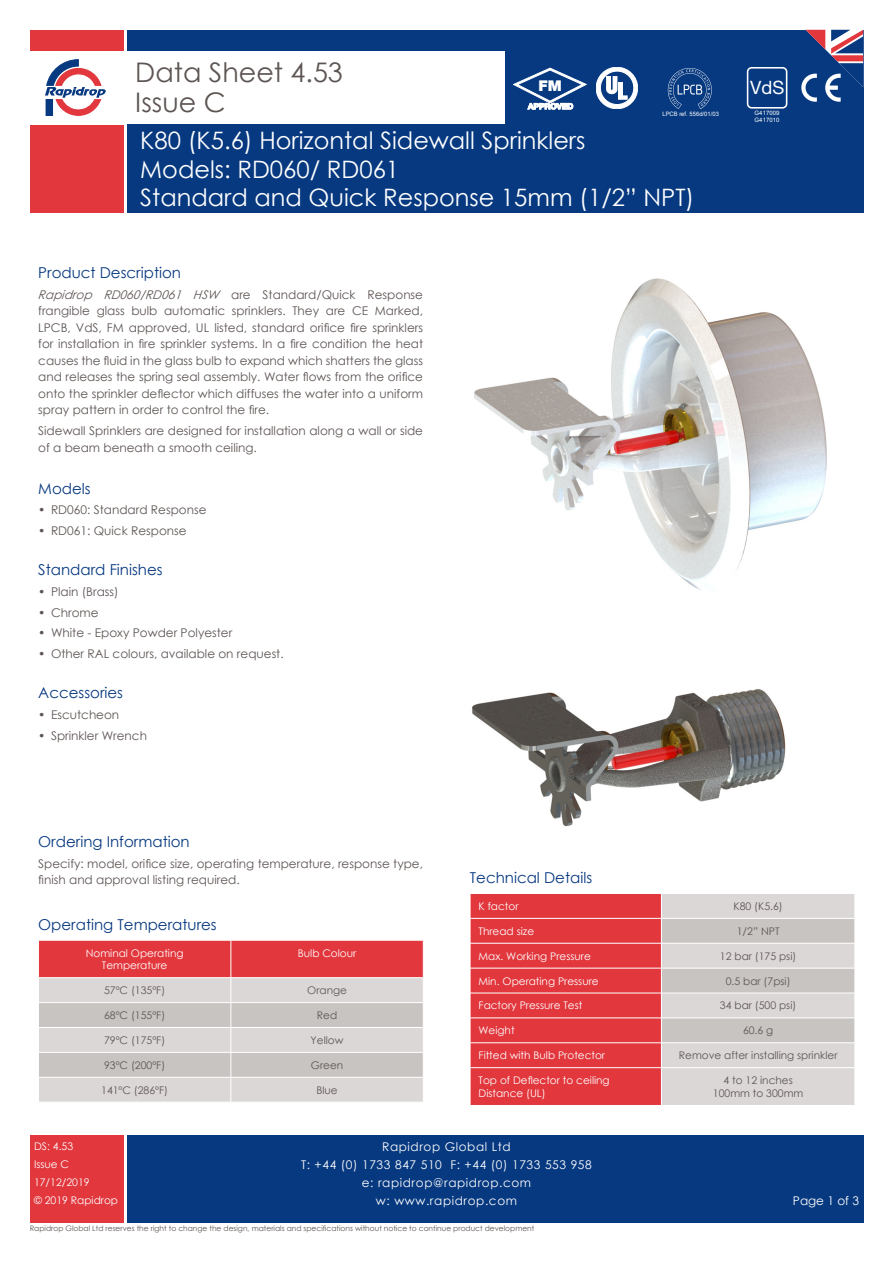
<style>
.page{position:relative;width:893px;height:1263px;background:#fff}
.page>*{position:absolute;margin:0;border:0;box-sizing:border-box;transform-origin:0 0}
.t1{font:27px/30px "Century Gothic";color:#5d5553}
.t2{font:24px/28.8px "Century Gothic";color:#fff}
.t3{font:18.45px "Helvetica Neue";color:#fff}
.RD_DS_Subhead{font:15px "Century Gothic";color:#073980}
.t4{font:900 14.85px "Helvetica Neue";color:#fff}
.RD_DS_Body{font:12px/16.5px "Century Gothic";color:#5d5553}
.t5{font:12px/18px "Century Gothic";letter-spacing:.05em;color:#fff;text-align:center}
.Table_Titles{font:10.5px/18px "Century Gothic";color:#fff}
.Table_Content{font:10.5px "Century Gothic";color:#5d5553}
.t6{font:7.5px "Century Gothic";color:#5d5553}
.t7{font:6px "Arial";letter-spacing:.01em;color:#fff;scale:.96 1}
.t8{font:6px/7.2px "Arial";letter-spacing:.01em;color:#fff}
.s1{font-style:italic}
</style>
<div class="page">
<div style="left:30px;top:30px;width:93px;height:183px;background:#e1373d"></div>
<div style="left:30px;top:52px;width:93px;height:73px;background:#fff"></div>
<div style="left:30px;top:1135px;width:93px;height:88px;background:#e1373d"></div>
<div style="left:127px;top:1135px;width:736px;height:88px;background:#073980"></div>
<div style="left:127px;top:30px;width:736px;height:183px;background:#073980"></div>
<svg style="left:45px;top:59px;width:61px;height:57px"></svg>
<svg style="left:596px;top:67px;width:42px;height:42px"></svg>
<div style="left:127px;top:52px;width:378px;height:72px;background:#fff"></div>
<svg style="left:513px;top:68px;width:73px;height:41px"></svg>
<svg style="left:801px;top:30px;width:62px;height:72px"></svg>
<svg style="left:668px;top:68px;width:44px;height:41px"></svg>
<div style="left:747px;top:67px;width:40px;height:42px;border:2px solid #fff;border-radius:4px"></div>
<svg style="left:470px;top:894px;width:385px;height:211px;background:#dc888a"></svg>
<hr style="left:662px;top:1067px;width:193px;height:1px;background:#fff">
<hr style="left:661px;top:1068px;width:1px;height:37px;background:#fff">
<svg style="left:38px;top:940px;width:386px;height:162px;background:#d8afaf"></svg>
<img style="left:472px;top:689px;width:314px;height:138px">
<img style="left:474px;top:278px;width:353px;height:312px">
<h1 class="t1" style="left:135px;top:56px;width:209px">Data Sheet 4.53<br>Issue C</h1>
<p class="t4" style="left:538px;top:76px;width:25px">FM</p>
<p class="t7" style="left:662px;top:110px;width:60px">LPCB ref. 556d/01/03</p>
<h2 class="t2" style="left:140px;top:125px;width:556px">K80 (K5.6) Horizontal Sidewall Sprinklers<br>Models: RD060/ RD061<br>Standard and Quick Response 15mm (1/2” NPT)</h2>
<p class="RD_DS_Subhead" style="left:38px;top:262px;width:144px">Product Description</p>
<p class="RD_DS_Body" style="left:38px;top:286px;width:386px;text-align:justify"><span class="s1">Rapidrop RD060/RD061 HSW</span> are Standard/Quick Response frangible glass bulb automatic sprinklers. They are CE Marked, LPCB, VdS, FM approved, UL listed, standard orifice fire sprinklers for installation in fire sprinkler systems. In a fire condition the heat causes the fluid in the glass bulb to expand which shatters the glass and releases the spring seal assembly. Water flows from the orifice onto the sprinkler deflector which diffuses the water into a uniform spray pattern in order to control the fire.</p>
<p class="RD_DS_Body" style="left:38px;top:422px;width:386px">Sidewall Sprinklers are designed for installation along a wall or side of a beam beneath a smooth ceiling.</p>
<p class="RD_DS_Subhead" style="left:38px;top:478px;width:54px">Models</p>
<p class="RD_DS_Body" style="left:38px;top:501px;width:170px">• RD060: Standard Response</p>
<p class="RD_DS_Body" style="left:38px;top:522px;width:150px">• RD061: Quick Response</p>
<p class="RD_DS_Subhead" style="left:38px;top:559px;width:126px">Standard Finishes</p>
<p class="RD_DS_Body" style="left:38px;top:583px;width:82px">• Plain (Brass)</p>
<p class="RD_DS_Body" style="left:38px;top:604px;width:62px">• Chrome</p>
<p class="RD_DS_Body" style="left:38px;top:624px;width:196px">• White - Epoxy Powder Polyester</p>
<p class="RD_DS_Body" style="left:38px;top:645px;width:247px">• Other RAL colours, available on request.</p>
<p class="RD_DS_Subhead" style="left:38px;top:682px;width:86px">Accessories</p>
<p class="RD_DS_Body" style="left:38px;top:706px;width:83px">• Escutcheon</p>
<p class="RD_DS_Body" style="left:38px;top:727px;width:110px">• Sprinkler Wrench</p>
<h3 class="t3" style="left:750px;top:74px;width:36px">VdS</h3>
<p class="t8" style="left:755px;top:109px;width:27px">G417009<br>G417010</p>
<p class="RD_DS_Subhead" style="left:38px;top:831px;width:153px">Ordering Information</p>
<p class="RD_DS_Body" style="left:38px;top:855px;width:386px">Specify: model, orifice size, operating temperature, response type, finish and approval listing required.</p>
<p class="RD_DS_Subhead" style="left:38px;top:914px;width:180px">Operating Temperatures</p>
<p class="Table_Titles" style="left:86px;top:944px;width:99px">Nominal Operating</p>
<p class="Table_Titles" style="left:102px;top:956px;width:67px">Temperature</p>
<p class="Table_Titles" style="left:298px;top:944px;width:60px">Bulb Colour</p>
<p class="Table_Content" style="left:104px;top:983px;width:63px">57ºC (135ºF)</p>
<p class="Table_Content" style="left:307px;top:983px;width:41px">Orange</p>
<p class="Table_Content" style="left:104px;top:1008px;width:63px">68ºC (155ºF)</p>
<p class="Table_Content" style="left:317px;top:1008px;width:22px">Red</p>
<p class="Table_Content" style="left:104px;top:1033px;width:63px">79ºC (175ºF)</p>
<p class="Table_Content" style="left:311px;top:1033px;width:34px">Yellow</p>
<p class="Table_Content" style="left:104px;top:1057px;width:63px">93ºC (200ºF)</p>
<p class="Table_Content" style="left:311px;top:1057px;width:34px">Green</p>
<p class="Table_Content" style="left:101px;top:1082px;width:68px">141ºC (286ºF)</p>
<p class="Table_Content" style="left:316px;top:1082px;width:23px">Blue</p>
<p class="RD_DS_Subhead" style="left:470px;top:867px;width:124px">Technical Details</p>
<p class="Table_Titles" style="left:479px;top:897px;width:41px">K factor</p>
<p class="Table_Content" style="left:733px;top:899px;width:51px">K80 (K5.6)</p>
<p class="Table_Titles" style="left:479px;top:922px;width:57px">Thread size</p>
<p class="Table_Content" style="left:737px;top:923px;width:44px">1/2” NPT</p>
<p class="Table_Titles" style="left:479px;top:947px;width:114px">Max. Working Pressure</p>
<p class="Table_Content" style="left:720px;top:948px;width:78px">12 bar (175 psi)</p>
<p class="Table_Titles" style="left:479px;top:971px;width:122px">Min. Operating Pressure</p>
<p class="Table_Content" style="left:726px;top:973px;width:66px">0.5 bar (7psi)</p>
<p class="Table_Titles" style="left:479px;top:996px;width:105px">Factory Pressure Test</p>
<p class="Table_Content" style="left:720px;top:998px;width:78px">34 bar (500 psi)</p>
<p class="Table_Titles" style="left:479px;top:1021px;width:38px">Weight</p>
<p class="Table_Content" style="left:743px;top:1023px;width:32px">60.6 g</p>
<p class="Table_Titles" style="left:479px;top:1046px;width:128px">Fitted with Bulb Protector</p>
<p class="Table_Content" style="left:679px;top:1048px;width:160px">Remove after installing sprinkler</p>
<p class="Table_Titles" style="left:479px;top:1071px;width:133px">Top of Deflector to ceiling</p>
<p class="Table_Titles" style="left:479px;top:1084px;width:69px">Distance (UL)</p>
<p class="Table_Content" style="left:723px;top:1073px;width:71px">4 to 12 inches</p>
<p class="Table_Content" style="left:713px;top:1086px;width:92px">100mm to 300mm</p>
<p class="Table_Titles" style="left:34px;top:1137px;width:86px">DS: 4.53<br>Issue C<br>17/12/2019<br>© 2019 Rapidrop</p>
<p class="t5" style="left:301px;top:1138px;width:292px">Rapidrop Global Ltd<br>T: +44 (0) 1733 847 510 F: +44 (0) 1733 553 958 e: rapidrop@rapidrop.com<br>w: www.rapidrop.com</p>
<p class="t6" style="left:30px;top:1223px;width:506px">Rapidrop Global Ltd reserves the right to change the design, materials and specifications without notice to continue product development</p>
<p class="t5" style="left:793px;top:1192px;width:68px">Page 1 of 3</p>
</div>
